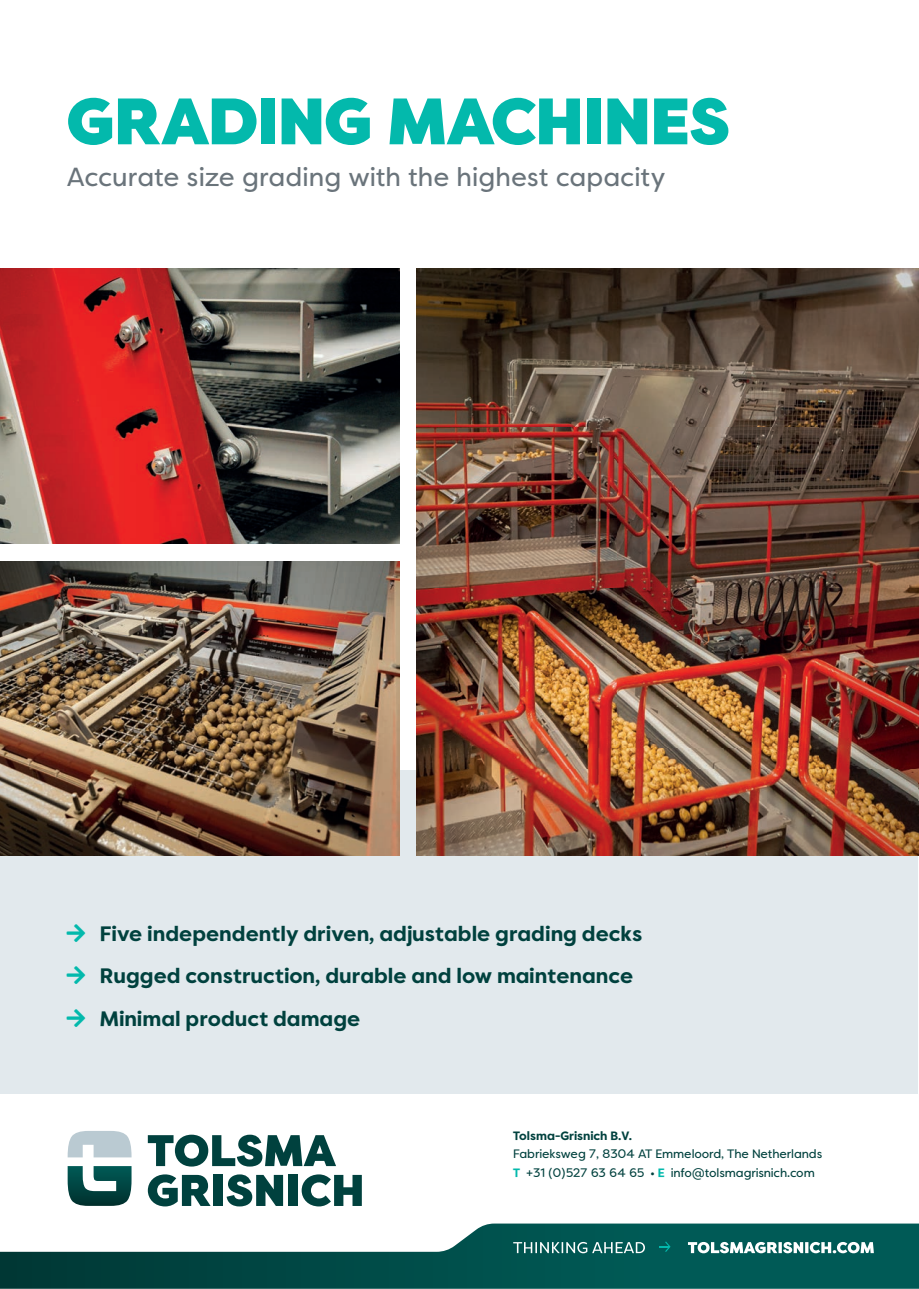
<style>
.page{position:relative;width:919px;height:1289px;background:#fff}
.page>*{position:absolute;margin:0;border:0;box-sizing:border-box;transform-origin:0 0}
.t1{font:900 65.4px "Tolsma Grisnich";letter-spacing:.005em;color:#03b9ac}
.t2{font:26.1px "Tolsma Grisnich";letter-spacing:-.005em;color:#6a747b}
.t3{font:700 21px/42.6px "Tolsma Grisnich";color:#00413e}
.t4{font:12.15px/18.3px "Tolsma Grisnich";letter-spacing:-.01em;color:#00413e}
.t5{font:700 12.15px "Tolsma Grisnich";color:#00413e}
.s1{font-weight:700;color:#03b9ac}
</style>
<div class="page">
<div style="left:0;top:770px;width:917px;height:323px;background:#e2e9ed"></div>
<img style="left:416px;top:268px;width:402px;height:502px">
<img style="left:818px;top:268px;width:100px;height:533px">
<img style="left:917px;top:801px;width:1px;height:54px">
<img style="left:416px;top:770px;width:501px;height:85px">
<img style="left:0;top:268px;width:399px;height:276px">
<img style="left:0;top:561px;width:399px;height:294px">
<svg style="left:0;top:1223px;width:918px;height:65px"></svg>
<svg style="left:68px;top:1166px;width:63px;height:39px"></svg>
<svg style="left:68px;top:1131px;width:63px;height:26px;background:#c4d1d8"></svg>
<svg style="left:148px;top:1134px;width:188px;height:32px"></svg>
<svg style="left:148px;top:1174px;width:62px;height:32px"></svg>
<div style="left:214px;top:1174px;width:9px;height:31px;background:#00413e"></div>
<svg style="left:226px;top:1174px;width:57px;height:32px"></svg>
<div style="left:288px;top:1174px;width:10px;height:31px;background:#00413e"></div>
<svg style="left:301px;top:1174px;width:61px;height:32px"></svg>
<svg style="left:659px;top:1241px;width:11px;height:10px"></svg>
<svg style="left:513px;top:1241px;width:132px;height:12px;background:#4c8986"></svg>
<svg style="left:688px;top:1241px;width:185px;height:12px"></svg>
<h1 class="t1" style="left:67px;top:85px;width:664px">GRADING MACHINES</h1>
<p class="t2" style="left:67px;top:161px;width:600px">Accurate size grading with the highest capacity</p>
<p class="t3" style="left:100px;top:912px;width:544px">Five independently driven, adjustable grading decks<br>Rugged construction, durable and low maintenance<br>Minimal product damage</p>
<p class="t5" style="left:513px;top:1129px;width:120px">Tolsma-Grisnich B.V.</p>
<p class="t4" style="left:513px;top:1144px;width:310px">Fabrieksweg 7, 8304 AT Emmeloord, The Netherlands<br><span class="s1">T</span> +31 (0)527 63 64 65 • <span class="s1">E</span> info@tolsmagrisnich.com</p>
</div>
